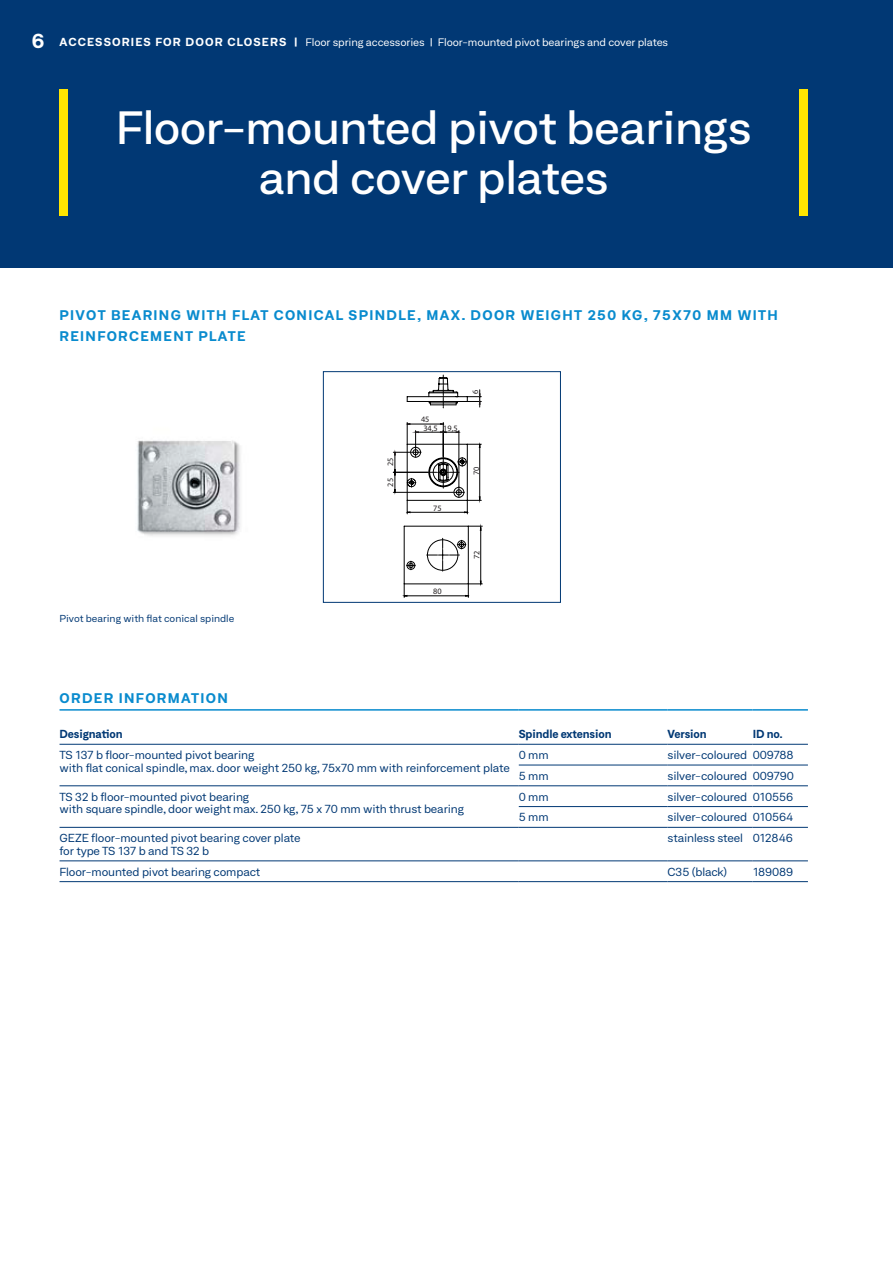
<style>
.page{position:relative;width:893px;height:1263px;background:#fff}
.page>*{position:absolute;margin:0;border:0;box-sizing:border-box;transform-origin:0 0}
.t1{font:500 expanded 45px/49.5px "Neufile Grotesk";letter-spacing:-.01em;color:#fff;text-align:center}
.t2{font:700 expanded 13.5px/21px "Neufile Grotesk";letter-spacing:.1em;color:#098bce}
.t3{font:expanded 11.25px/12.8px "Neufile Grotesk";letter-spacing:-.01em;color:#013874}
.t4{font:700 11.25px "Neufile Grotesk";letter-spacing:-.01em;color:#013874}
.t5{font:expanded 10.5px "Neufile Grotesk";letter-spacing:-.01em;color:#fff}
.t6{font:expanded 9.75px "Neufile Grotesk";color:#013874}
.t7{font:8.25px/8.1px "Myriad Pro";color:#231f20}
.s1{font-weight:700;font-size:19.5px}
.s2{font-weight:700;font-size:11.25px}
</style>
<div class="page">
<div style="left:0;top:0;width:893px;height:268px;background:#013874"></div>
<div style="left:60px;top:89px;width:8px;height:126px;background:#ffe501"></div>
<div style="left:799px;top:89px;width:9px;height:126px;background:#ffe501"></div>
<img style="left:137px;top:440px;width:104px;height:96px">
<svg style="left:393px;top:375px;width:88px;height:139px"></svg>
<svg style="left:404px;top:526px;width:79px;height:71px"></svg>
<div style="left:323px;top:371px;width:238px;height:231px;border:1px solid #013874"></div>
<hr style="left:60px;top:744px;width:459px;height:1px;background:#013874">
<hr style="left:60px;top:785px;width:459px;height:1px;background:#013874">
<hr style="left:60px;top:827px;width:459px;height:1px;background:#013874">
<hr style="left:519px;top:744px;width:149px;height:1px;background:#013874">
<hr style="left:668px;top:744px;width:85px;height:1px;background:#013874">
<hr style="left:753px;top:744px;width:55px;height:1px;background:#013874">
<hr style="left:519px;top:785px;width:149px;height:1px;background:#013874">
<hr style="left:668px;top:785px;width:85px;height:1px;background:#013874">
<hr style="left:753px;top:785px;width:55px;height:1px;background:#013874">
<hr style="left:519px;top:827px;width:149px;height:1px;background:#013874">
<hr style="left:519px;top:765px;width:149px;height:1px;background:#013874">
<hr style="left:668px;top:765px;width:85px;height:1px;background:#013874">
<hr style="left:753px;top:765px;width:55px;height:1px;background:#013874">
<hr style="left:519px;top:806px;width:149px;height:1px;background:#013874">
<hr style="left:668px;top:806px;width:85px;height:1px;background:#013874">
<hr style="left:753px;top:806px;width:55px;height:1px;background:#013874">
<hr style="left:668px;top:827px;width:85px;height:1px;background:#013874">
<hr style="left:753px;top:827px;width:55px;height:1px;background:#013874">
<hr style="left:60px;top:861px;width:459px;height:1px;background:#013874">
<hr style="left:519px;top:861px;width:149px;height:1px;background:#013874">
<hr style="left:60px;top:881px;width:459px;height:1px;background:#013874">
<hr style="left:519px;top:881px;width:149px;height:1px;background:#013874">
<hr style="left:668px;top:861px;width:85px;height:1px;background:#013874">
<hr style="left:753px;top:861px;width:55px;height:1px;background:#013874">
<hr style="left:668px;top:881px;width:85px;height:1px;background:#013874">
<hr style="left:753px;top:881px;width:55px;height:1px;background:#013874">
<hr style="left:60px;top:709px;width:459px;height:2px;background:#098bce">
<hr style="left:519px;top:709px;width:149px;height:2px;background:#098bce">
<hr style="left:668px;top:709px;width:85px;height:2px;background:#098bce">
<hr style="left:753px;top:709px;width:55px;height:2px;background:#098bce">
<p class="t5" style="left:32px;top:36px;width:638px"><span class="s1">6</span> <span class="s2">ACCESSORIES FOR DOOR CLOSERS |</span> Floor spring accessories | Floor-mounted pivot bearings and cover plates</p>
<h1 class="t1" style="left:116px;top:102px;width:637px">Floor-mounted pivot bearings and cover plates</h1>
<p class="t2" style="left:60px;top:304px;width:720px">PIVOT BEARING WITH FLAT CONICAL SPINDLE, MAX. DOOR WEIGHT 250 KG, 75X70 MM WITH<br>REINFORCEMENT PLATE</p>
<p class="t6" style="left:60px;top:612px;width:176px">Pivot bearing with flat conical spindle</p>
<p class="t7" style="left:386px;top:466px;width:10px;rotate:-90deg">25</p>
<p class="t7" style="left:386px;top:487px;width:10px;rotate:-90deg">25</p>
<p class="t7" style="left:421px;top:415px;width:38px">45<br>34,5 19,5</p>
<p class="t7" style="left:433px;top:504px;width:10px">75</p>
<p class="t7" style="left:471px;top:394px;width:6px;rotate:-90deg">6</p>
<p class="t7" style="left:472px;top:475px;width:10px;rotate:-90deg">70</p>
<p class="t7" style="left:433px;top:587px;width:10px">80</p>
<p class="t7" style="left:472px;top:559px;width:10px;rotate:-90deg">72</p>
<p class="t2" style="left:60px;top:687px;width:170px">ORDER INFORMATION</p>
<p class="t4" style="left:60px;top:727px;width:65px">Designation</p>
<p class="t4" style="left:519px;top:727px;width:94px">Spindle extension</p>
<p class="t4" style="left:668px;top:727px;width:41px">Version</p>
<p class="t4" style="left:753px;top:727px;width:32px">ID no.</p>
<p class="t3" style="left:60px;top:748px;width:452px">TS 137 b floor-mounted pivot bearing<br>with flat conical spindle, max. door weight 250 kg, 75x70 mm with reinforcement plate</p>
<p class="t3" style="left:519px;top:748px;width:31px">0 mm</p>
<p class="t3" style="left:668px;top:748px;width:127px">silver-coloured 009788</p>
<p class="t3" style="left:519px;top:769px;width:31px">5 mm</p>
<p class="t3" style="left:668px;top:769px;width:128px">silver-coloured 009790</p>
<p class="t3" style="left:60px;top:790px;width:406px">TS 32 b floor-mounted pivot bearing<br>with square spindle, door weight max. 250 kg, 75 x 70 mm with thrust bearing</p>
<p class="t3" style="left:519px;top:790px;width:31px">0 mm</p>
<p class="t3" style="left:668px;top:790px;width:127px">silver-coloured 010556</p>
<p class="t3" style="left:519px;top:811px;width:31px">5 mm</p>
<p class="t3" style="left:668px;top:811px;width:127px">silver-coloured 010564</p>
<p class="t3" style="left:60px;top:831px;width:243px">GEZE floor-mounted pivot bearing cover plate for type TS 137 b and TS 32 b</p>
<p class="t3" style="left:668px;top:831px;width:127px">stainless steel 012846</p>
<p class="t3" style="left:60px;top:865px;width:202px">Floor-mounted pivot bearing compact</p>
<p class="t3" style="left:668px;top:865px;width:61px">C35 (black)</p>
<p class="t3" style="left:753px;top:865px;width:42px">189089</p>
</div>
